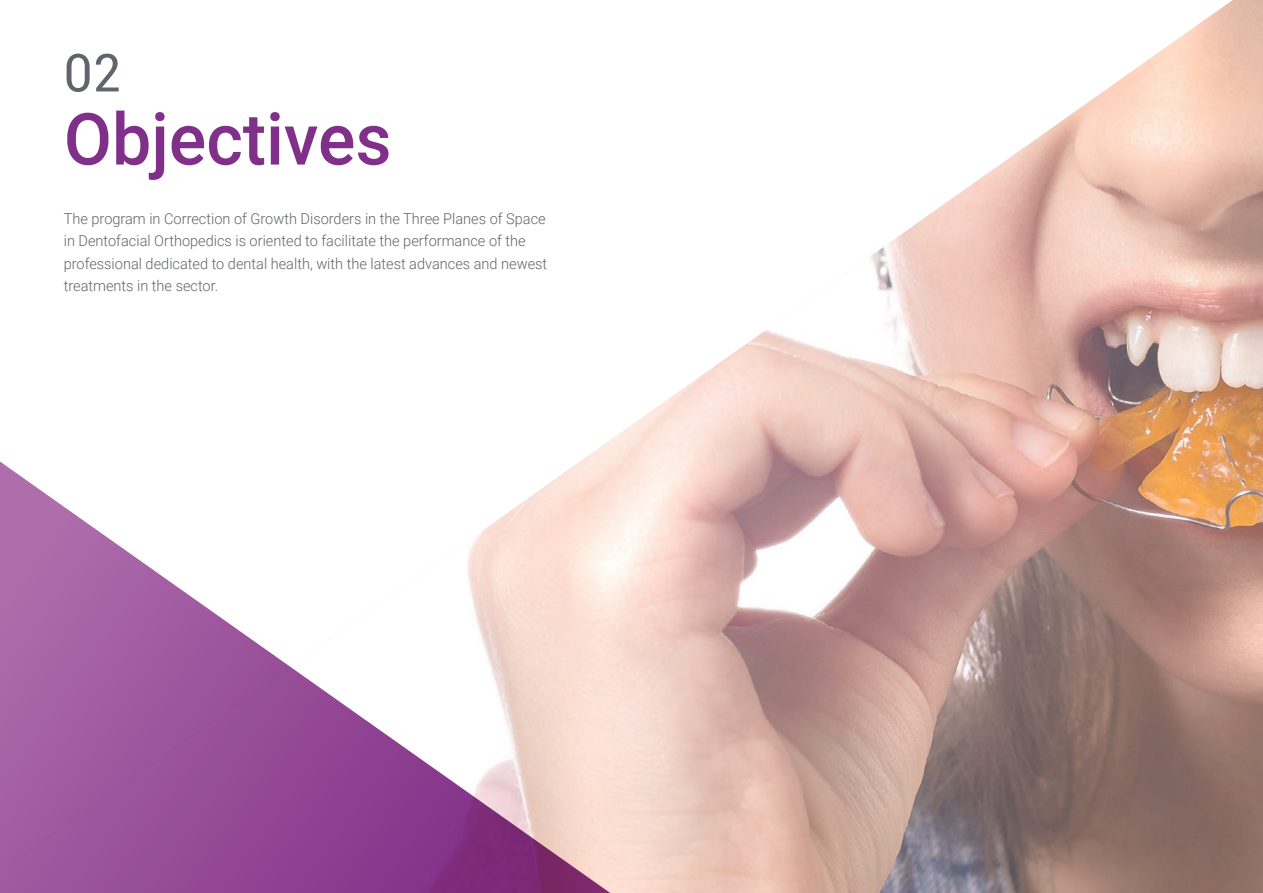
<style>
.page{position:relative;width:1263px;height:893px;background:#fff}
.page>*{position:absolute;margin:0;border:0;box-sizing:border-box;transform-origin:0 0}
.t1{font:500 72px "Roboto";color:#813089}
.t2{font:52.5px "Roboto";color:#61646a}
.t3{font:300 15px/22.5px "Roboto";color:#61646a}
</style>
<div class="page">
<img style="left:602px;top:0;width:661px;height:893px">
<svg style="left:0;top:446px;width:640px;height:447px"></svg>
<h2 class="t2" style="left:64px;top:36px;width:59px">02</h2>
<h1 class="t1" style="left:64px;top:89px;width:329px">Objectives</h1>
<p class="t3" style="left:64px;top:207px;width:485px">The program in Correction of Growth Disorders in the Three Planes of Space in Dentofacial Orthopedics is oriented to facilitate the performance of the professional dedicated to dental health, with the latest advances and newest treatments in the sector.</p>
</div>
